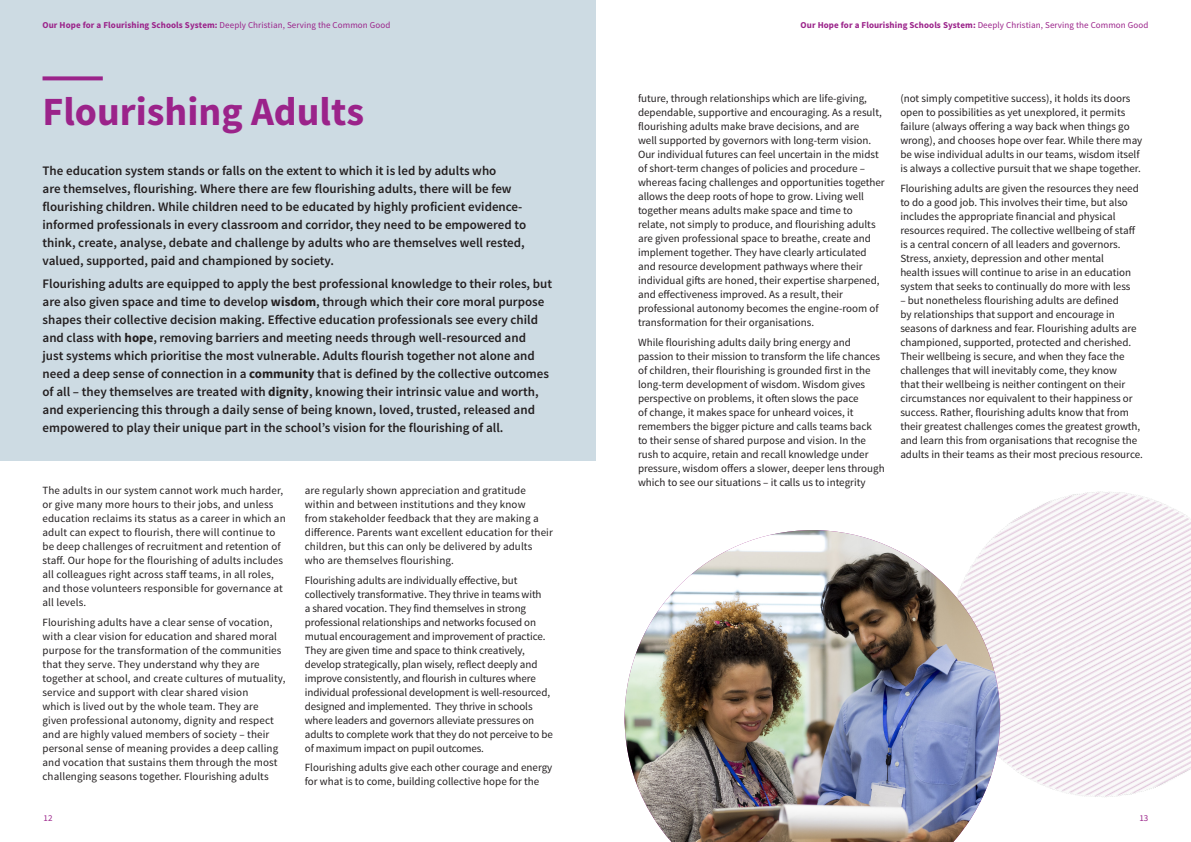
<style>
.page{position:relative;width:1191px;height:842px;background:#fff}
.page>*{position:absolute;margin:0;border:0;box-sizing:border-box;transform-origin:0 0}
.t1{font:700 40px "Source Sans Pro";color:#9b238a}
.t2{font:600 13px/18px "Source Sans Pro";color:#231f20}
.t3{font:11px/14px "Source Sans Pro";color:#231f20}
.t4{font:700 9px "Source Sans Pro";letter-spacing:.01em;color:#9b238a}
.t5{font:9px "Source Sans Pro";color:#9b238a}
.s1{font-weight:400}
.s2{font-weight:700}
</style>
<div class="page">
<div style="left:0;top:0;width:595px;height:461px;background:#cddbe3"></div>
<svg style="left:43px;top:76px;width:60px;height:4px"></svg>
<img style="left:1000px;top:491px;width:191px;height:306px">
<img style="left:624px;top:530px;width:376px;height:312px">
<p class="t4" style="left:43px;top:19px;width:349px">Our Hope for a Flourishing Schools System: <span class="s1">Deeply Christian, Serving the Common Good</span></p>
<p class="t1" style="left:43px;top:86px;width:323px">Flourishing Adults</p>
<p class="t2" style="left:43px;top:162px;width:485px">The education system stands or falls on the extent to which it is led by adults who<br>are themselves, flourishing. Where there are few flourishing adults, there will be few flourishing children. While children need to be educated by highly proficient evidence&shy;informed professionals in every classroom and corridor, they need to be empowered to think, create, analyse, debate and challenge by adults who are themselves well rested, valued, supported, paid and championed by society.</p>
<p class="t2" style="left:43px;top:275px;width:511px">Flourishing adults are equipped to apply the best professional knowledge to their roles, but are also given space and time to develop <span class="s2">wisdom</span>, through which their core moral purpose shapes their collective decision making. Effective education professionals see every child and class with <span class="s2">hope</span>, removing barriers and meeting needs through well-resourced and<br>just systems which prioritise the most vulnerable. Adults flourish together not alone and need a deep sense of connection in a <span class="s2">community</span> that is defined by the collective outcomes of all – they themselves are treated with <span class="s2">dignity</span>, knowing their intrinsic value and worth, and experiencing this through a daily sense of being known, loved, trusted, released and empowered to play their unique part in the school’s vision for the flourishing of all.</p>
<p class="t3" style="left:43px;top:483px;width:245px">The adults in our system cannot work much harder, or give many more hours to their jobs, and unless education reclaims its status as a career in which an adult can expect to flourish, there will continue to be deep challenges of recruitment and retention of staff. Our hope for the flourishing of adults includes all colleagues right across staff teams, in all roles, and those volunteers responsible for governance at all levels.</p>
<p class="t3" style="left:43px;top:615px;width:244px">Flourishing adults have a clear sense of vocation, with a clear vision for education and shared moral purpose for the transformation of the communities that they serve. They understand why they are together at school, and create cultures of mutuality, service and support with clear shared vision<br>which is lived out by the whole team. They are given professional autonomy, dignity and respect and are highly valued members of society – their personal sense of meaning provides a deep calling and vocation that sustains them through the most challenging seasons together. Flourishing adults</p>
<p class="t5" style="left:44px;top:812px;width:11px">12</p>
<p class="t3" style="left:305px;top:483px;width:250px">are regularly shown appreciation and gratitude within and between institutions and they know<br>from stakeholder feedback that they are making a difference. Parents want excellent education for their children, but this can only be delivered by adults who are themselves flourishing.</p>
<p class="t3" style="left:305px;top:573px;width:249px">Flourishing adults are individually effective, but collectively transformative. They thrive in teams with<br>a shared vocation. They find themselves in strong professional relationships and networks focused on mutual encouragement and improvement of practice.<br>They are given time and space to think creatively, develop strategically, plan wisely, reflect deeply and improve consistently, and flourish in cultures where individual professional development is well-resourced, designed and implemented. They thrive in schools where leaders and governors alleviate pressures on adults to complete work that they do not perceive to be of maximum impact on pupil outcomes.</p>
<p class="t3" style="left:305px;top:761px;width:249px">Flourishing adults give each other courage and energy for what is to come, building collective hope for the</p>
<p class="t4" style="left:800px;top:19px;width:349px">Our Hope for a Flourishing Schools System: <span class="s1">Deeply Christian, Serving the Common Good</span></p>
<p class="t3" style="left:638px;top:92px;width:248px">future, through relationships which are life-giving, dependable, supportive and encouraging. As a result, flourishing adults make brave decisions, and are<br>well supported by governors with long-term vision.<br>Our individual futures can feel uncertain in the midst of short-term changes of policies and procedure – whereas facing challenges and opportunities together allows the deep roots of hope to grow. Living well together means adults make space and time to relate, not simply to produce, and flourishing adults are given professional space to breathe, create and implement together. They have clearly articulated and resource development pathways where their individual gifts are honed, their expertise sharpened, and effectiveness improved. As a result, their professional autonomy becomes the engine-room of transformation for their organisations.</p>
<p class="t3" style="left:638px;top:335px;width:248px">While flourishing adults daily bring energy and passion to their mission to transform the life chances of children, their flourishing is grounded first in the long-term development of wisdom. Wisdom gives perspective on problems, it often slows the pace<br>of change, it makes space for unheard voices, it remembers the bigger picture and calls teams back<br>to their sense of shared purpose and vision. In the rush to acquire, retain and recall knowledge under pressure, wisdom offers a slower, deeper lens through which to see our situations – it calls us to integrity</p>
<p class="t3" style="left:900px;top:92px;width:244px">(not simply competitive success), it holds its doors open to possibilities as yet unexplored, it permits failure (always offering a way back when things go wrong), and chooses hope over fear. While there may be wise individual adults in our teams, wisdom itself is always a collective pursuit that we shape together.</p>
<p class="t3" style="left:900px;top:181px;width:240px">Flourishing adults are given the resources they need to do a good job. This involves their time, but also includes the appropriate financial and physical resources required. The collective wellbeing of staff is a central concern of all leaders and governors.<br>Stress, anxiety, depression and other mental<br>health issues will continue to arise in an education system that seeks to continually do more with less</p>
<p class="t3" style="left:900px;top:293px;width:244px">– but nonetheless flourishing adults are defined<br>by relationships that support and encourage in seasons of darkness and fear. Flourishing adults are championed, supported, protected and cherished.<br>Their wellbeing is secure, and when they face the challenges that will inevitably come, they know<br>that their wellbeing is neither contingent on their circumstances nor equivalent to their happiness or success. Rather, flourishing adults know that from their greatest challenges comes the greatest growth, and learn this from organisations that recognise the adults in their teams as their most precious resource.</p>
<p class="t5" style="left:1139px;top:812px;width:11px">13</p>
</div>
